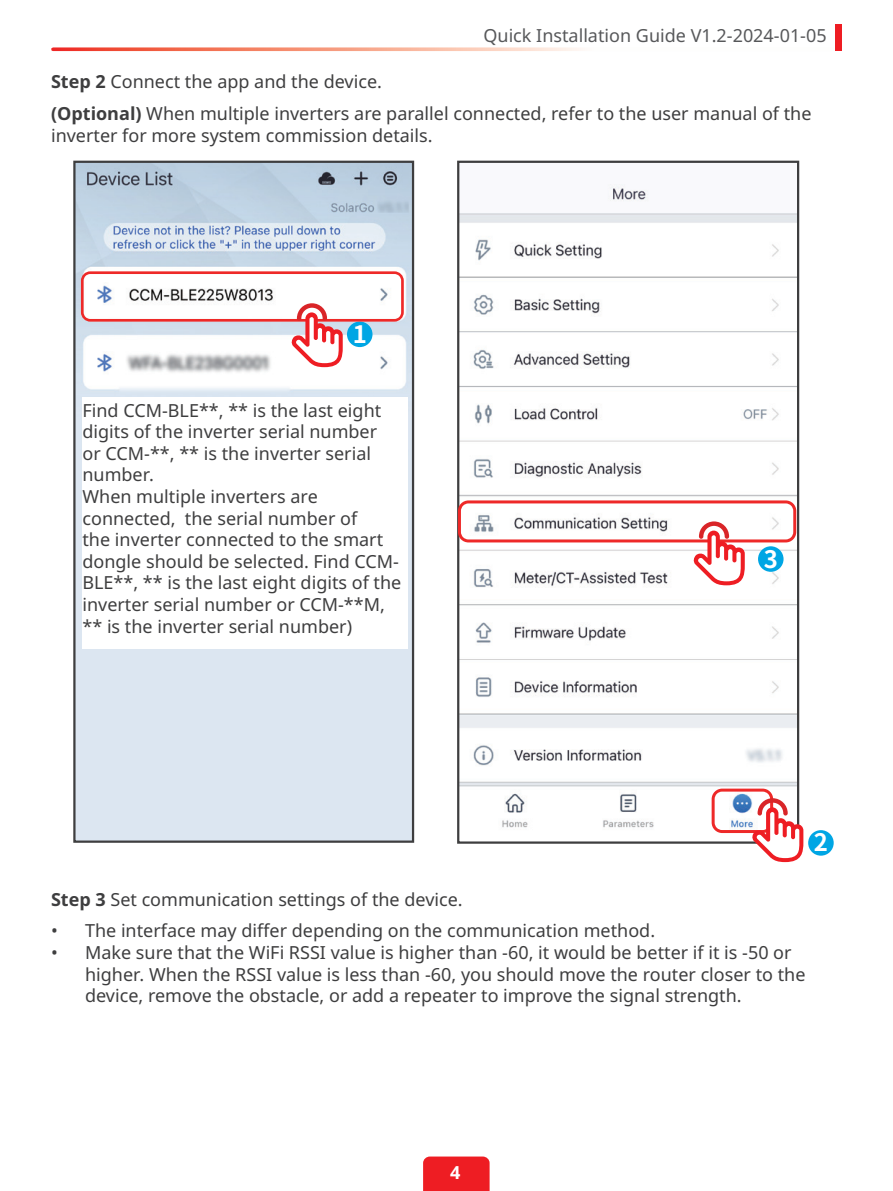
<style>
.page{position:relative;width:893px;height:1191px;background:#fff}
.page>*{position:absolute;margin:0;border:0;box-sizing:border-box;transform-origin:0 0}
.t1{font:700 24px "Source Han Sans CN";color:#fff}
.t2{font:18px/21.6px "Noto Sans";color:#3e3e3f}
.t3{font:18px "Noto Sans";color:#57585a}
.t4{font:700 18px "Noto Sans";color:#fff}
.s1{font-weight:700}
</style>
<div class="page">
<div style="left:423px;top:1156px;width:67px;height:35px;background:#ee1d23"></div>
<div style="left:836px;top:24px;width:6px;height:27px;background:#ee1d23"></div>
<svg style="left:53px;top:47px;width:528px;height:4px;background:#f7a18d"></svg>
<img style="left:460px;top:184px;width:336px;height:644px">
<div style="left:457px;top:161px;width:342px;height:682px;border:2px solid #3e3e3f"></div>
<div style="left:808px;top:830px;width:26px;height:25px;background:#00a6e4;border-radius:50%"></div>
<svg style="left:458px;top:500px;width:338px;height:85px"></svg>
<div style="left:758px;top:546px;width:25px;height:26px;background:#00a6e4;border-radius:50%"></div>
<svg style="left:712px;top:788px;width:91px;height:74px"></svg>
<img style="left:76px;top:164px;width:335px;height:675px">
<div style="left:73px;top:161px;width:341px;height:681px;border:2px solid #3e3e3f"></div>
<div style="left:82px;top:397px;width:326px;height:252px;background:#fff"></div>
<svg style="left:81px;top:271px;width:323px;height:96px"></svg>
<p class="t2" style="left:51px;top:71px;width:332px"><span class="s1">Step 2</span> Connect the app and the device.</p>
<p class="t3" style="left:483px;top:23px;width:345px">Quick Installation Guide V1.2-2024-01-05</p>
<p class="t2" style="left:51px;top:104px;width:762px"><span class="s1">(Optional)</span> When multiple inverters are parallel connected, refer to the user manual of the inverter for more system commission details.</p>
<h1 class="t1" style="left:353px;top:320px;width:16px">1</h1>
<p class="t2" style="left:82px;top:400px;width:320px">Find CCM-BLE**, ** is the last eight digits of the inverter serial number<br>or CCM-**, ** is the inverter serial number.<br>When multiple inverters are connected, the serial number of<br>the inverter connected to the smart dongle should be selected. Find CCM-<br>BLE**, ** is the last eight digits of the inverter serial number or CCM-**M, ** is the inverter serial number)</p>
<h1 class="t1" style="left:764px;top:545px;width:16px">3</h1>
<h1 class="t1" style="left:814px;top:829px;width:16px">2</h1>
<p class="t2" style="left:51px;top:889px;width:413px"><span class="s1">Step 3</span> Set communication settings of the device.</p>
<p class="t2" style="left:51px;top:920px;width:606px">• The interface may differ depending on the communication method.</p>
<p class="t2" style="left:85px;top:942px;width:722px;text-indent:-34px">• Make sure that the WiFi RSSI value is higher than -60, it would be better if it is -50 or higher. When the RSSI value is less than -60, you should move the router closer to the device, remove the obstacle, or add a repeater to improve the signal strength.</p>
<p class="t4" style="left:450px;top:1159px;width:12px">4</p>
</div>
